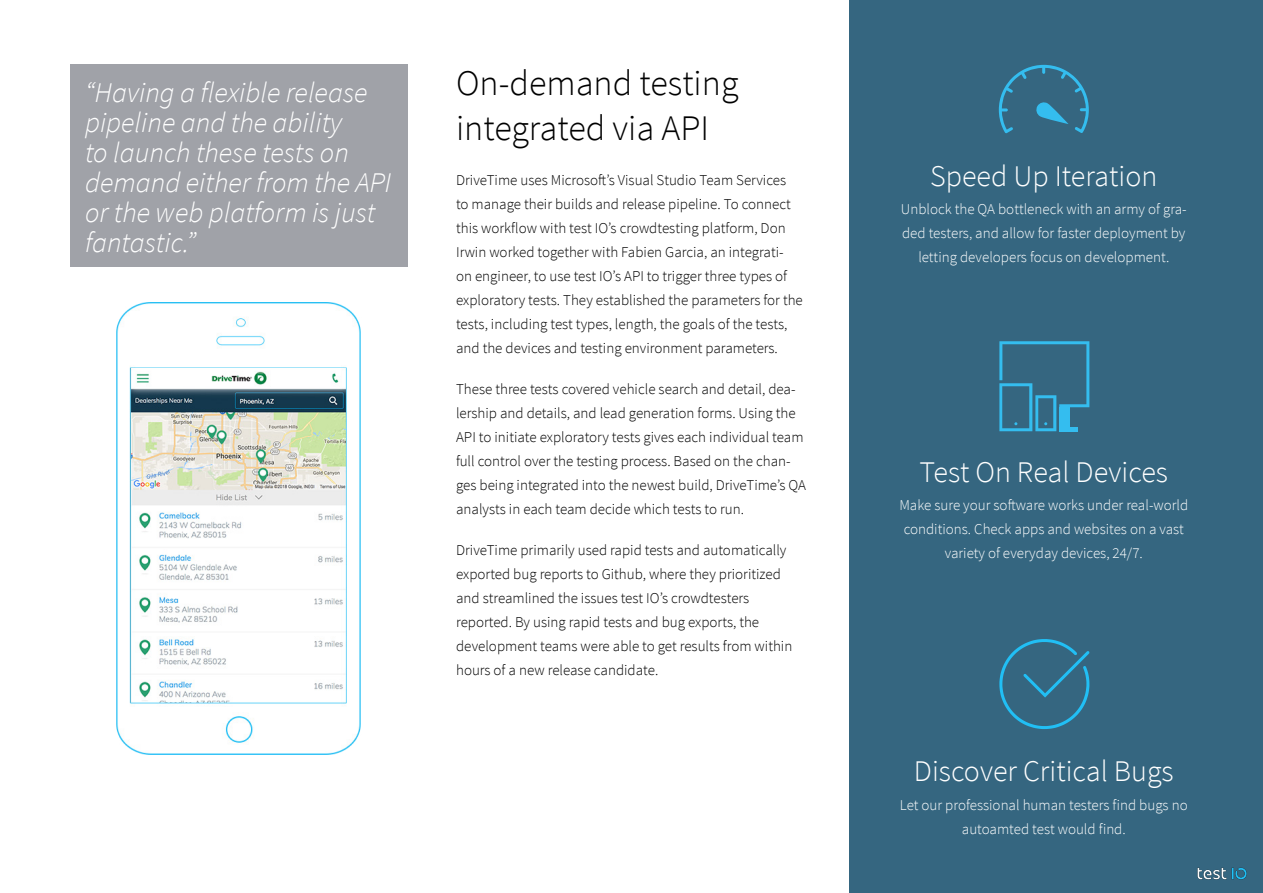
<style>
.page{position:relative;width:1263px;height:893px;background:#fff}
.page>*{position:absolute;margin:0;border:0;box-sizing:border-box;transform-origin:0 0}
.t1{font:300 36px/45px "Source Sans Pro";color:#000}
.t2{font:300 30px "Source Sans Pro";color:#fff}
.t3{font:italic 300 28.5px/30px "Source Sans Pro";color:#fff}
.t4{font:300 15px/24px "Source Sans Pro";color:#000}
.t5{font:300 15px/24px "Source Sans Pro";color:#fff;text-align:center}
</style>
<div class="page">
<div style="left:849px;top:0;width:414px;height:893px;background:#356680"></div>
<div style="left:70px;top:65px;width:337px;height:202px;background:#a0a2a8"></div>
<svg style="left:999px;top:65px;width:90px;height:68px"></svg>
<svg style="left:999px;top:639px;width:90px;height:90px"></svg>
<svg style="left:999px;top:341px;width:90px;height:90px"></svg>
<img style="left:116px;top:302px;width:245px;height:453px">
<img style="left:1197px;top:867px;width:50px;height:13px">
<h3 class="t3" style="left:85px;top:77px;width:308px">“Having a flexible release pipeline and the ability<br>to launch these tests on demand either from the API or the web platform is just fantastic.”</h3>
<h1 class="t1" style="left:456px;top:60px;width:284px">On-demand testing integrated via API</h1>
<p class="t4" style="left:456px;top:168px;width:348px">DriveTime uses Microsoft’s Visual Studio Team Services<br>to manage their builds and release pipeline. To connect this workflow with test IO’s crowdtesting platform, Don Irwin worked together with Fabien Garcia, an integrati&shy;on engineer, to use test IO’s API to trigger three types of exploratory tests. They established the parameters for the tests, including test types, length, the goals of the tests, and the devices and testing environment parameters.</p>
<p class="t4" style="left:456px;top:377px;width:351px">These three tests covered vehicle search and detail, dea&shy;lership and details, and lead generation forms. Using the API to initiate exploratory tests gives each individual team full control over the testing process. Based on the chan&shy;ges being integrated into the newest build, DriveTime’s QA analysts in each team decide which tests to run.</p>
<p class="t4" style="left:456px;top:538px;width:338px">DriveTime primarily used rapid tests and automatically exported bug reports to Github, where they prioritized and streamlined the issues test IO’s crowdtesters reported. By using rapid tests and bug exports, the development teams were able to get results from within hours of a new release candidate.</p>
<h2 class="t2" style="left:930px;top:157px;width:229px">Speed Up Iteration</h2>
<p class="t5" style="left:901px;top:197px;width:287px">Unblock the QA bottleneck with an army of gra&shy;ded testers, and allow for faster deployment by letting developers focus on development.</p>
<h2 class="t2" style="left:919px;top:454px;width:250px">Test On Real Devices</h2>
<p class="t5" style="left:899px;top:493px;width:290px">Make sure your software works under real-world conditions. Check apps and websites on a vast variety of everyday devices, 24/7.</p>
<h2 class="t2" style="left:914px;top:753px;width:261px">Discover Critical Bugs</h2>
<p class="t5" style="left:900px;top:793px;width:289px">Let our professional human testers find bugs no autoamted test would find.</p>
</div>
